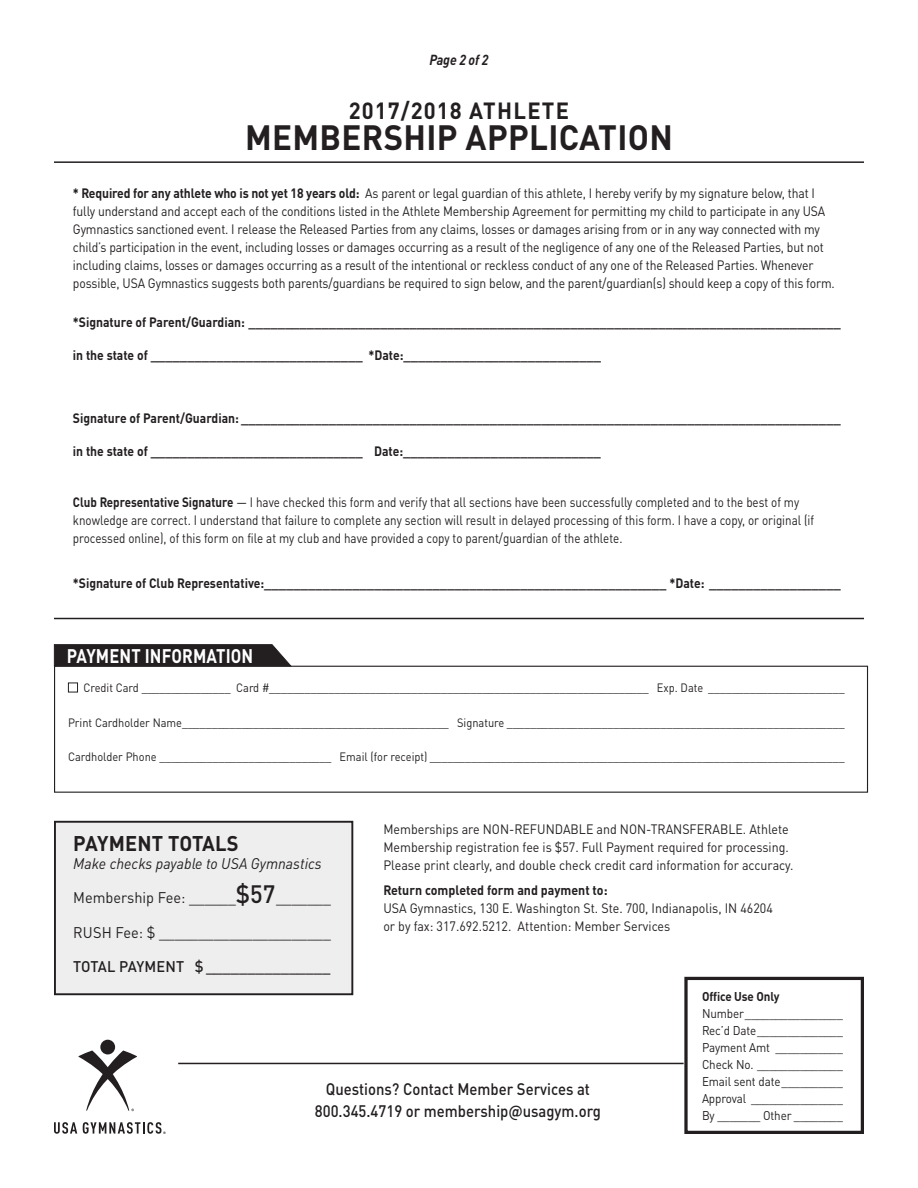
<style>
.page{position:relative;width:918px;height:1188px;background:#fff}
.page>*{position:absolute;margin:0;border:0;box-sizing:border-box;transform-origin:0 0}
.t1{font:700 34.8px "DIN Pro";letter-spacing:.01em;color:#231f20;scale:.95 1}
.t2{font:700 23.1px "DIN Pro";letter-spacing:.05em;color:#231f20;scale:.95 1}
.t3{font:700 21px "DIN Pro";letter-spacing:.01em;color:#231f20;scale:.95 1}
.t4{font:700 19.5px "DIN Pro";letter-spacing:.01em;color:#fff;scale:.84 1}
.bod{font:500 16.5px "DIN Pro";color:#231f20;scale:.9 1}
.t5{font:15.3px "DIN Pro";color:#231f20;scale:.95 1}
.t6{font:italic 15.3px "DIN Pro";color:#231f20;scale:.95 1}
.t7{font:500 15.3px "DIN Pro";color:#231f20;scale:.95 1}
.t8{font:italic 700 14.4px "DIN Pro";letter-spacing:-.01em;color:#231f20;scale:.9 1}
.t9{font:13.5px/18px "DIN Pro";letter-spacing:-.01em;color:#231f20;scale:.9 1}
.t10{font:700 13.5px "DIN Pro";color:#231f20;scale:.9 1}
.t11{font:13.5px/18px "DIN Pro";letter-spacing:-.01em;color:#231f20;scale:.86 1}
.t12{font:13.5px/18px "DIN Pro";letter-spacing:-.01em;color:#231f20;scale:.92 1}
.t13{font:700 13.5px "DIN Pro";color:#231f20;scale:.92 1}
.t14{font:12.6px "DIN Pro";letter-spacing:-.01em;color:#231f20;scale:.92 1}
.t15{font:700 12.6px "DIN Pro";letter-spacing:-.01em;color:#231f20;scale:.92 1}
.t16{font:12px "DIN Pro";color:#231f20;scale:.92 1}
.s1{font-weight:700}
.s2{font-weight:500;font-size:24.9px}
</style>
<div class="page">
<svg style="left:54px;top:644px;width:238px;height:22px;background:#2d292a"></svg>
<div style="left:54px;top:666px;width:814px;height:127px;border:1px solid #231f20"></div>
<div style="left:68px;top:683px;width:10px;height:9px;border:1px solid #231f20"></div>
<div style="left:55px;top:822px;width:297px;height:172px;background:#eeeeef"></div>
<div style="left:54px;top:821px;width:299px;height:174px;border:2px solid #231f20"></div>
<div style="left:684px;top:977px;width:180px;height:157px;border:3px solid #231f20"></div>
<hr style="left:54px;top:161px;width:810px;height:2px;background:#231f20">
<hr style="left:54px;top:618px;width:810px;height:1px;background:#231f20">
<hr style="left:178px;top:1063px;width:506px;height:1px;background:#231f20">
<div style="left:100px;top:1040px;width:15px;height:14px;background:#231f20;border-radius:50%"></div>
<svg style="left:54px;top:1122px;width:23px;height:12px"></svg>
<svg style="left:78px;top:1051px;width:59px;height:60px"></svg>
<svg style="left:83px;top:1122px;width:83px;height:12px"></svg>
<p class="t8" style="left:429px;top:48px;width:67px">Page 2 of 2</p>
<p class="t2" style="left:349px;top:92px;width:234px">2017/2018 ATHLETE</p>
<p class="t1" style="left:245px;top:108px;width:452px">MEMBERSHIP APPLICATION</p>
<p class="t9" style="left:73px;top:183px;width:848px"><span class="s1">* Required for any athlete who is not yet 18 years old:</span> As parent or legal guardian of this athlete, I hereby verify by my signature below, that I fully understand and accept each of the conditions listed in the Athlete Membership Agreement for permitting my child to participate in any USA Gymnastics sanctioned event. I release the Released Parties from any claims, losses or damages arising from or in any way connected with my child’s participation in the event, including losses or damages occurring as a result of the negligence of any one of the Released Parties, but not including claims, losses or damages occurring as a result of the intentional or reckless conduct of any one of the Released Parties. Whenever possible, USA Gymnastics suggests both parents/guardians be required to sign below, and the parent/guardian(s) should keep a copy of this form.</p>
<p class="t10" style="left:73px;top:311px;width:855px">*Signature of Parent/Guardian: _________________________________________________________________________________</p>
<p class="t10" style="left:73px;top:344px;width:588px">in the state of _____________________________ *Date:___________________________</p>
<p class="t10" style="left:73px;top:407px;width:855px">Signature of Parent/Guardian: __________________________________________________________________________________</p>
<p class="t10" style="left:73px;top:440px;width:588px">in the state of _____________________________ Date:___________________________</p>
<p class="t11" style="left:73px;top:491px;width:863px"><span class="s1">Club Representative Signature</span> — I have checked this form and verify that all sections have been successfully completed and to the best of my knowledge are correct. I understand that failure to complete any section will result in delayed processing of this form. I have a copy, or original (if processed online), of this form on file at my club and have provided a copy to parent/guardian of the athlete.</p>
<p class="t10" style="left:73px;top:572px;width:855px">*Signature of Club Representative:_______________________________________________________ *Date: __________________</p>
<p class="t4" style="left:67px;top:640px;width:224px">PAYMENT INFORMATION</p>
<p class="t16" style="left:83px;top:679px;width:829px">Credit Card _______________ Card #________________________________________________________________ Exp. Date _______________________</p>
<p class="t16" style="left:68px;top:713px;width:846px">Print Cardholder Name_____________________________________________ Signature _________________________________________________________</p>
<p class="t16" style="left:68px;top:748px;width:846px">Cardholder Phone _____________________________ Email (for receipt) ______________________________________________________________________</p>
<p class="t3" style="left:73px;top:826px;width:176px">PAYMENT TOTALS</p>
<p class="t6" style="left:73px;top:852px;width:263px">Make checks payable to USA Gymnastics</p>
<p class="t5" style="left:73px;top:886px;width:273px">Membership Fee: ______<span class="s2">$57</span>_______</p>
<p class="t5" style="left:73px;top:920px;width:273px">RUSH Fee: $ ______________________</p>
<p class="t7" style="left:73px;top:954px;width:272px">TOTAL PAYMENT $ _______________</p>
<p class="t12" style="left:383px;top:819px;width:447px">Memberships are NON-REFUNDABLE and NON-TRANSFERABLE. Athlete<br>Membership registration fee is $57. Full Payment required for processing.<br>Please print clearly, and double check credit card information for accuracy.</p>
<p class="t13" style="left:383px;top:878px;width:245px">Return completed form and payment to:</p>
<p class="t12" style="left:383px;top:897px;width:425px">USA Gymnastics, 130 E. Washington St. Ste. 700, Indianapolis, IN 46204</p>
<p class="t12" style="left:383px;top:915px;width:313px">or by fax: 317.692.5212. Attention: Member Services</p>
<p class="bod" style="left:326px;top:1075px;width:295px">Questions? Contact Member Services at</p>
<p class="bod" style="left:315px;top:1098px;width:319px">800.345.4719 or membership@usagym.org</p>
<p class="t15" style="left:702px;top:986px;width:86px">Office Use Only</p>
<p class="t14" style="left:702px;top:1003px;width:155px">Number________________</p>
<p class="t14" style="left:702px;top:1020px;width:155px">Rec’d Date______________</p>
<p class="t14" style="left:702px;top:1037px;width:155px">Payment Amt ___________</p>
<p class="t14" style="left:702px;top:1054px;width:155px">Check No. ______________</p>
<p class="t14" style="left:702px;top:1071px;width:155px">Email sent date__________</p>
<p class="t14" style="left:702px;top:1088px;width:155px">Approval _______________</p>
<p class="t14" style="left:702px;top:1105px;width:155px">By _______ Other ________</p>
</div>
